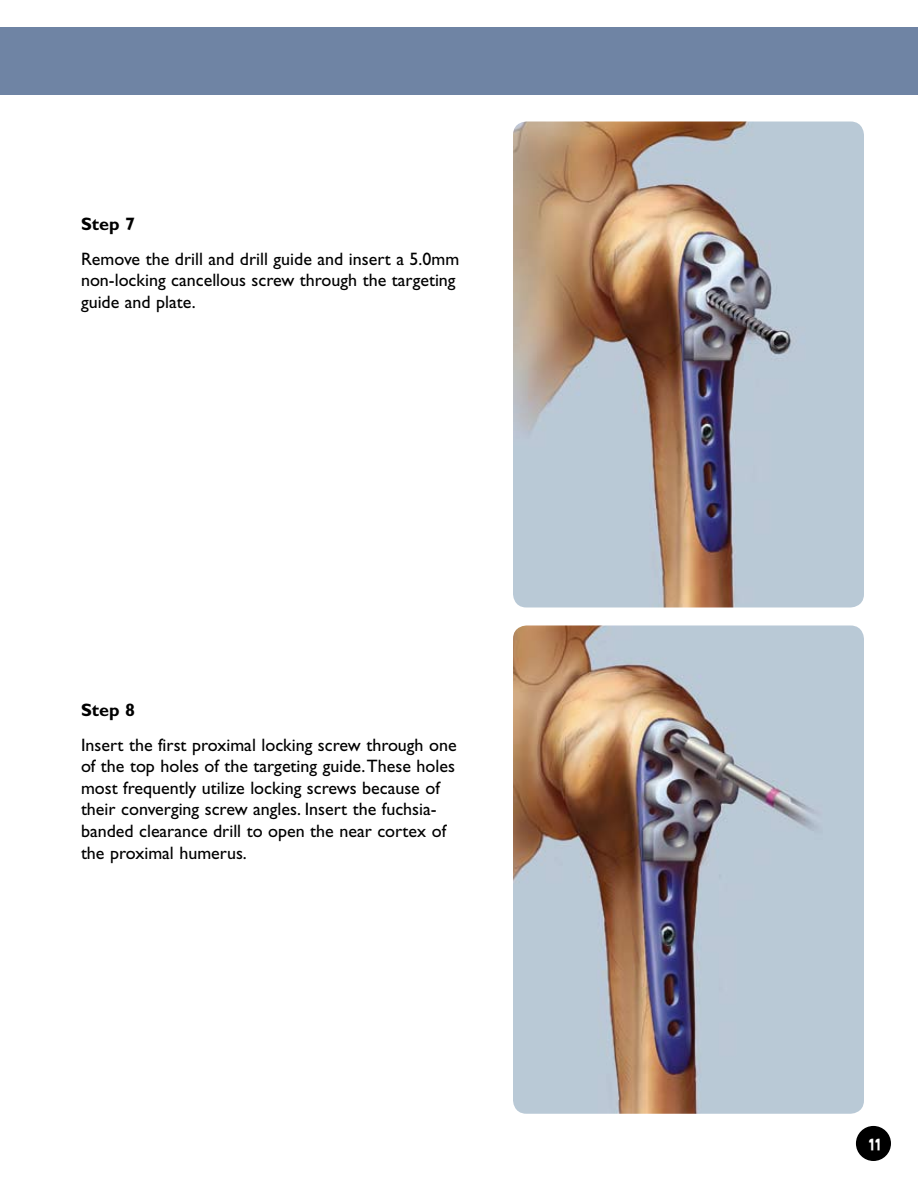
<style>
.page{position:relative;width:918px;height:1188px;background:#fff}
.page>*{position:absolute;margin:0;border:0;box-sizing:border-box;transform-origin:0 0}
.t1{font:18px/21.6px "Gill Sans";color:#000}
.t2{font:700 18px "Gill Sans";color:#000}
.t3{font:15px "Acubet";color:#fff}
</style>
<div class="page">
<img style="left:513px;top:122px;width:351px;height:486px">
<div style="left:0;top:27px;width:918px;height:67px;background:#6f84a4"></div>
<img style="left:513px;top:625px;width:351px;height:489px">
<div style="left:856px;top:1126px;width:35px;height:35px;background:#000;border-radius:50%"></div>
<p class="t2" style="left:81px;top:213px;width:56px">Step 7</p>
<p class="t1" style="left:81px;top:248px;width:380px">Remove the drill and drill guide and insert a 5.0mm non-locking cancellous screw through the targeting guide and plate.</p>
<p class="t2" style="left:81px;top:699px;width:56px">Step 8</p>
<p class="t1" style="left:81px;top:734px;width:377px">Insert the first proximal locking screw through one of the top holes of the targeting guide. These holes most frequently utilize locking screws because of their converging screw angles. Insert the fuchsia&shy;banded clearance drill to open the near cortex of the proximal humerus.</p>
<p class="t3" style="left:867px;top:1136px;width:15px">11</p>
</div>
